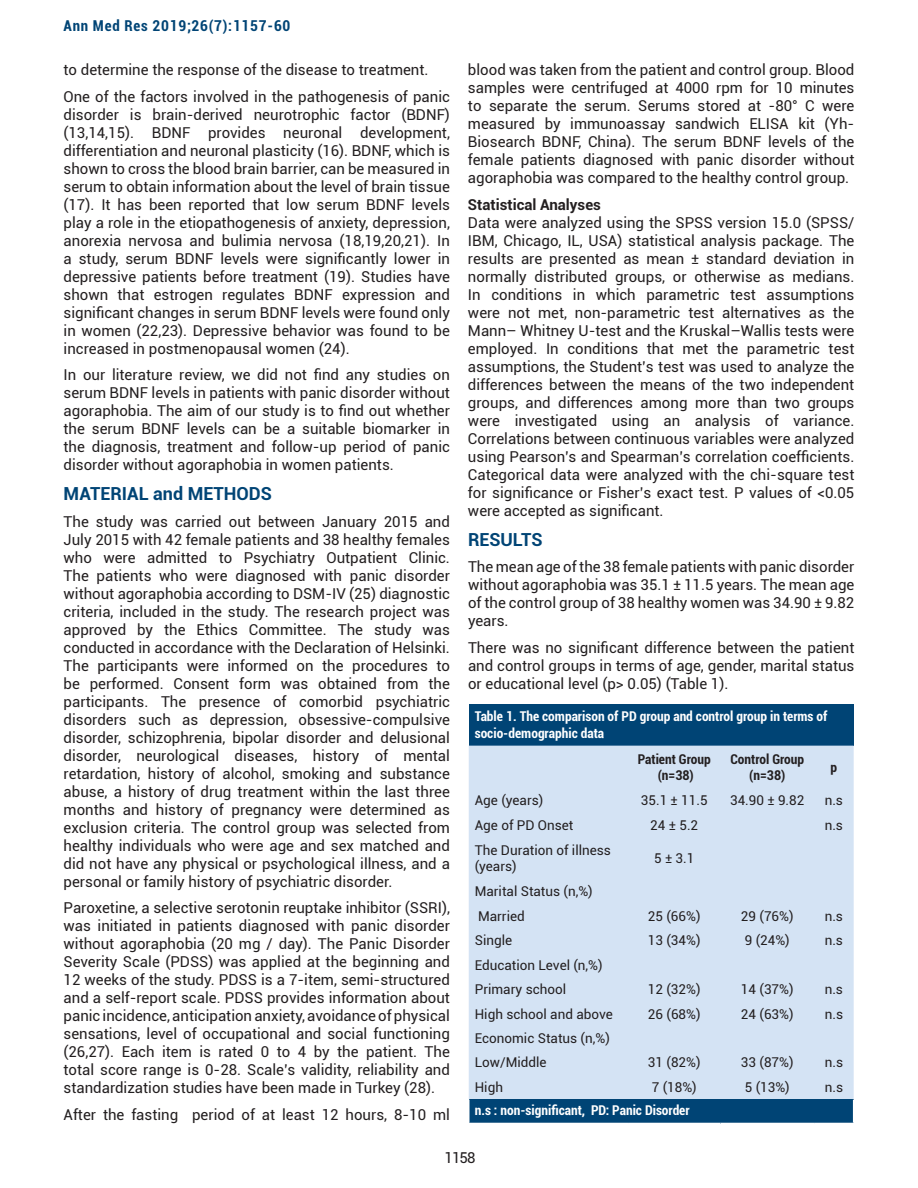
<style>
.page{position:relative;width:918px;height:1188px;background:#fff}
.page>*{position:absolute;margin:0;border:0;box-sizing:border-box;transform-origin:0 0}
.t1{font:700 18px "Roboto";color:#004475}
.t2{font:15px/18px "Roboto";color:#231f20;text-align:justify}
.t3{font:700 condensed 15px "Roboto";letter-spacing:.05em;color:#004475}
.t4{font:700 15px "Roboto";color:#231f20}
.t5{font:13.5px/24.5px "Roboto";color:#231f20}
.t6{font:700 condensed 13.5px/16.2px "Roboto";color:#fff}
.t7{font:700 condensed 13.5px/16.2px "Roboto";color:#231f20;text-align:center}
</style>
<div class="page">
<div style="left:469px;top:704px;width:385px;height:42px;background:#004475"></div>
<div style="left:469px;top:746px;width:385px;height:353px;background:#d4e3f4"></div>
<div style="left:469px;top:1099px;width:385px;height:24px;background:#004475"></div>
<hr style="left:468px;top:1100px;width:2px;height:23px;background:#fff">
<svg style="left:853px;top:1100px;width:1px;height:23px"></svg>
<p class="t3" style="left:64px;top:15px;width:228px">Ann Med Res 2019;26(7):1157-60</p>
<p class="t2" style="left:64px;top:56px;width:388px;line-height:26.5px">to determine the response of the disease to treatment.<br>One of the factors involved in the pathogenesis of panic</p>
<p class="t2" style="left:64px;top:105px;width:388px">disorder is brain-derived neurotrophic factor (BDNF) (13,14,15). BDNF provides neuronal development, differentiation and neuronal plasticity (16). BDNF, which is shown to cross the blood brain barrier, can be measured in serum to obtain information about the level of brain tissue (17). It has been reported that low serum BDNF levels play a role in the etiopathogenesis of anxiety, depression, anorexia nervosa and bulimia nervosa (18,19,20,21). In a study, serum BDNF levels were significantly lower in depressive patients before treatment (19). Studies have shown that estrogen regulates BDNF expression and significant changes in serum BDNF levels were found only in women (22,23). Depressive behavior was found to be increased in postmenopausal women (24).</p>
<p class="t2" style="left:64px;top:365px;width:388px">In our literature review, we did not find any studies on serum BDNF levels in patients with panic disorder without agoraphobia. The aim of our study is to find out whether the serum BDNF levels can be a suitable biomarker in the diagnosis, treatment and follow-up period of panic disorder without agoraphobia in women patients.</p>
<p class="t1" style="left:64px;top:481px;width:210px">MATERIAL and METHODS</p>
<p class="t2" style="left:64px;top:512px;width:388px">The study was carried out between January 2015 and July 2015 with 42 female patients and 38 healthy females who were admitted to Psychiatry Outpatient Clinic.<br>The patients who were diagnosed with panic disorder without agoraphobia according to DSM-IV (25) diagnostic criteria, included in the study. The research project was approved by the Ethics Committee. The study was conducted in accordance with the Declaration of Helsinki.<br>The participants were informed on the procedures to be performed. Consent form was obtained from the participants. The presence of comorbid psychiatric disorders such as depression, obsessive-compulsive disorder, schizophrenia, bipolar disorder and delusional disorder, neurological diseases, history of mental retardation, history of alcohol, smoking and substance abuse, a history of drug treatment within the last three months and history of pregnancy were determined as exclusion criteria. The control group was selected from healthy individuals who were age and sex matched and did not have any physical or psychological illness, and a personal or family history of psychiatric disorder.</p>
<p class="t2" style="left:64px;top:898px;width:388px">Paroxetine, a selective serotonin reuptake inhibitor (SSRI), was initiated in patients diagnosed with panic disorder without agoraphobia (20 mg / day). The Panic Disorder Severity Scale (PDSS) was applied at the beginning and 12 weeks of the study. PDSS is a 7-item, semi-structured and a self-report scale. PDSS provides information about panic incidence, anticipation anxiety, avoidance of physical sensations, level of occupational and social functioning (26,27). Each item is rated 0 to 4 by the patient. The total score range is 0-28. Scale’s validity, reliability and standardization studies have been made in Turkey (28).</p>
<p class="t2" style="left:64px;top:1105px;width:388px">After the fasting period of at least 12 hours, 8-10 ml</p>
<p class="t2" style="left:468px;top:60px;width:388px">blood was taken from the patient and control group. Blood samples were centrifuged at 4000 rpm for 10 minutes to separate the serum. Serums stored at -80° C were measured by immunoassay sandwich ELISA kit (Yh-Biosearch BDNF, China). The serum BDNF levels of the female patients diagnosed with panic disorder without agoraphobia was compared to the healthy control group.</p>
<p class="t4" style="left:468px;top:194px;width:134px">Statistical Analyses</p>
<p class="t2" style="left:468px;top:213px;width:388px">Data were analyzed using the SPSS version 15.0 (SPSS/ IBM, Chicago, IL, USA) statistical analysis package. The results are presented as mean ± standard deviation in normally distributed groups, or otherwise as medians.<br>In conditions in which parametric test assumptions were not met, non-parametric test alternatives as the Mann– Whitney U-test and the Kruskal–Wallis tests were employed. In conditions that met the parametric test assumptions, the Student’s test was used to analyze the differences between the means of the two independent groups, and differences among more than two groups were investigated using an analysis of variance.<br>Correlations between continuous variables were analyzed using Pearson’s and Spearman’s correlation coefficients.<br>Categorical data were analyzed with the chi-square test for significance or Fisher’s exact test. P values of &lt;0.05 were accepted as significant.</p>
<p class="t1" style="left:468px;top:527px;width:76px">RESULTS</p>
<p class="t2" style="left:468px;top:557px;width:388px">The mean age of the 38 female patients with panic disorder without agoraphobia was 35.1 ± 11.5 years. The mean age of the control group of 38 healthy women was 34.90 ± 9.82 years.</p>
<p class="t2" style="left:468px;top:638px;width:388px">There was no significant difference between the patient and control groups in terms of age, gender, marital status or educational level (p&gt; 0.05) (Table 1).</p>
<p class="t6" style="left:475px;top:708px;width:354px">Table 1. The comparison of PD group and control group in terms of socio-demographic data</p>
<p class="t7" style="left:638px;top:750px;width:74px">Patient Group (n=38)</p>
<p class="t7" style="left:730px;top:750px;width:75px">Control Group (n=38)</p>
<p class="t7" style="left:831px;top:758px;width:8px">p</p>
<p class="t5" style="left:475px;top:788px;width:70px">Age (years)</p>
<p class="t5" style="left:641px;top:788px;width:68px">35.1 ± 11.5</p>
<p class="t5" style="left:730px;top:788px;width:76px">34.90 ± 9.82</p>
<p class="t5" style="left:825px;top:788px;width:20px">n.s</p>
<p class="t5" style="left:475px;top:812px;width:100px">Age of PD Onset</p>
<p class="t5" style="left:650px;top:812px;width:49px">24 ± 5.2</p>
<p class="t5" style="left:825px;top:812px;width:20px">n.s</p>
<p class="t5" style="left:475px;top:842px;width:138px;line-height:16.2px">The Duration of illness (years)</p>
<p class="t5" style="left:654px;top:846px;width:42px">5 ± 3.1</p>
<p class="t5" style="left:475px;top:879px;width:120px">Marital Status (n,%)<br>Married</p>
<p class="t5" style="left:648px;top:903px;width:54px">25 (66%)</p>
<p class="t5" style="left:741px;top:903px;width:54px">29 (76%)</p>
<p class="t5" style="left:825px;top:903px;width:20px">n.s</p>
<p class="t5" style="left:475px;top:928px;width:39px">Single</p>
<p class="t5" style="left:648px;top:928px;width:54px">13 (34%)</p>
<p class="t5" style="left:745px;top:928px;width:47px">9 (24%)</p>
<p class="t5" style="left:825px;top:928px;width:20px">n.s</p>
<p class="t5" style="left:475px;top:952px;width:129px">Education Level (n,%)<br>Primary school</p>
<p class="t5" style="left:648px;top:977px;width:54px">12 (32%)</p>
<p class="t5" style="left:741px;top:977px;width:54px">14 (37%)</p>
<p class="t5" style="left:825px;top:977px;width:20px">n.s</p>
<p class="t5" style="left:475px;top:1001px;width:140px">High school and above</p>
<p class="t5" style="left:648px;top:1001px;width:54px">26 (68%)</p>
<p class="t5" style="left:741px;top:1001px;width:54px">24 (63%)</p>
<p class="t5" style="left:825px;top:1001px;width:20px">n.s</p>
<p class="t5" style="left:475px;top:1026px;width:137px">Economic Status (n,%)<br>Low/Middle</p>
<p class="t5" style="left:648px;top:1050px;width:54px">31 (82%)</p>
<p class="t5" style="left:741px;top:1050px;width:54px">33 (87%)</p>
<p class="t5" style="left:825px;top:1050px;width:20px">n.s</p>
<p class="t5" style="left:475px;top:1074px;width:30px">High</p>
<p class="t5" style="left:652px;top:1074px;width:47px">7 (18%)</p>
<p class="t5" style="left:745px;top:1074px;width:47px">5 (13%)</p>
<p class="t5" style="left:825px;top:1074px;width:20px">n.s</p>
<p class="t6" style="left:475px;top:1102px;width:216px">n.s : non-significant, PD: Panic Disorder</p>
<p class="t2" style="left:445px;top:1148px;width:32px">1158</p>
</div>
